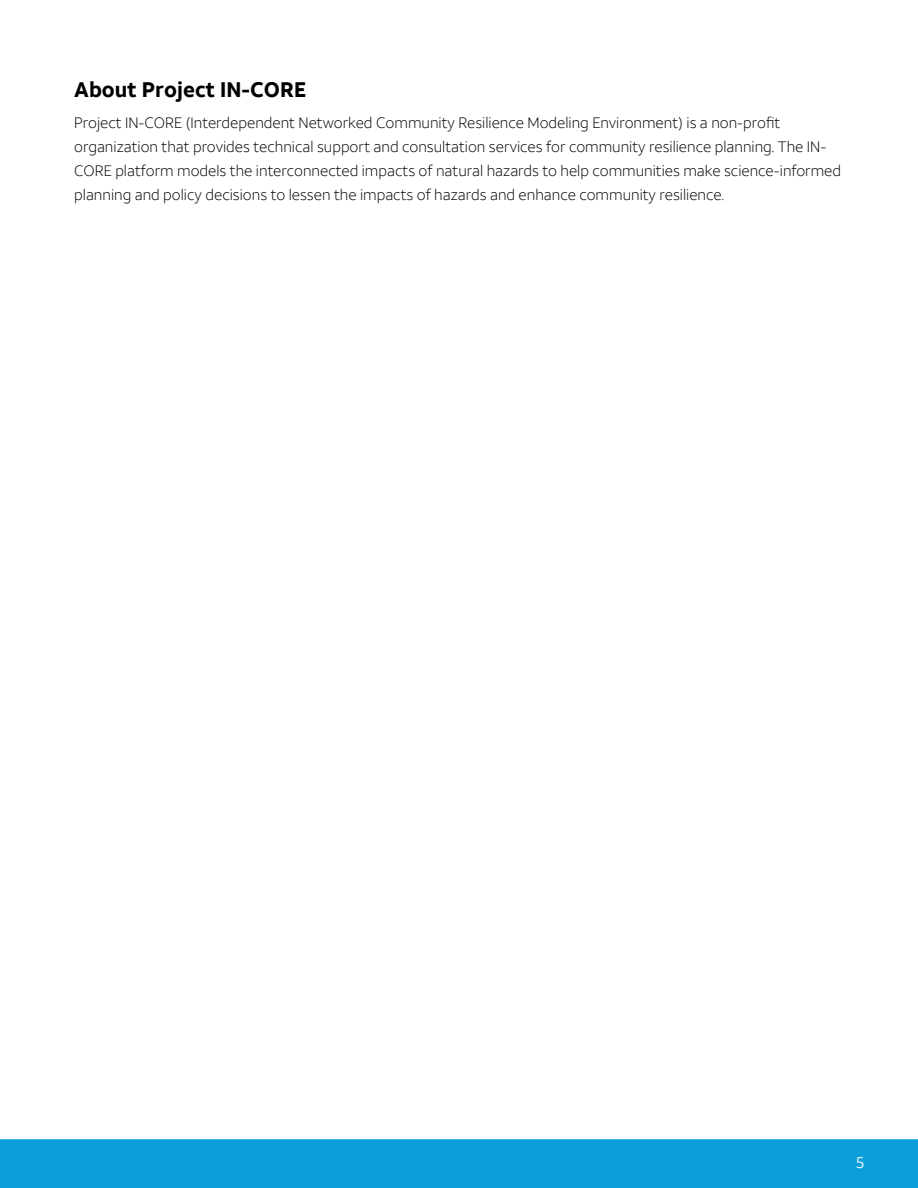
<style>
.page{position:relative;width:918px;height:1188px;background:#fff}
.page>*{position:absolute;margin:0;border:0;box-sizing:border-box;transform-origin:0 0}
.Body_Ody_Ody{font:700 21px "ATT Aleck Sans";color:#000}
.t1{font:15.75px "ATT Aleck Sans";color:#fff}
.Body_Ody_Ody-2{font:300 15px/24px "ATT Aleck Sans";color:#000}
</style>
<div class="page">
<div style="left:0;top:1139px;width:918px;height:49px;background:#0c9eda"></div>
<p class="Body_Ody_Ody" style="left:74px;top:76px;width:233px">About Project IN-CORE</p>
<p class="Body_Ody_Ody-2" style="left:74px;top:110px;width:768px">Project IN-CORE (Interdependent Networked Community Resilience Modeling Environment) is a non-profit organization that provides technical support and consultation services for community resilience planning. The IN-CORE platform models the interconnected impacts of natural hazards to help communities make science-informed planning and policy decisions to lessen the impacts of hazards and enhance community resilience.</p>
<p class="t1" style="left:856px;top:1153px;width:9px">5</p>
</div>
